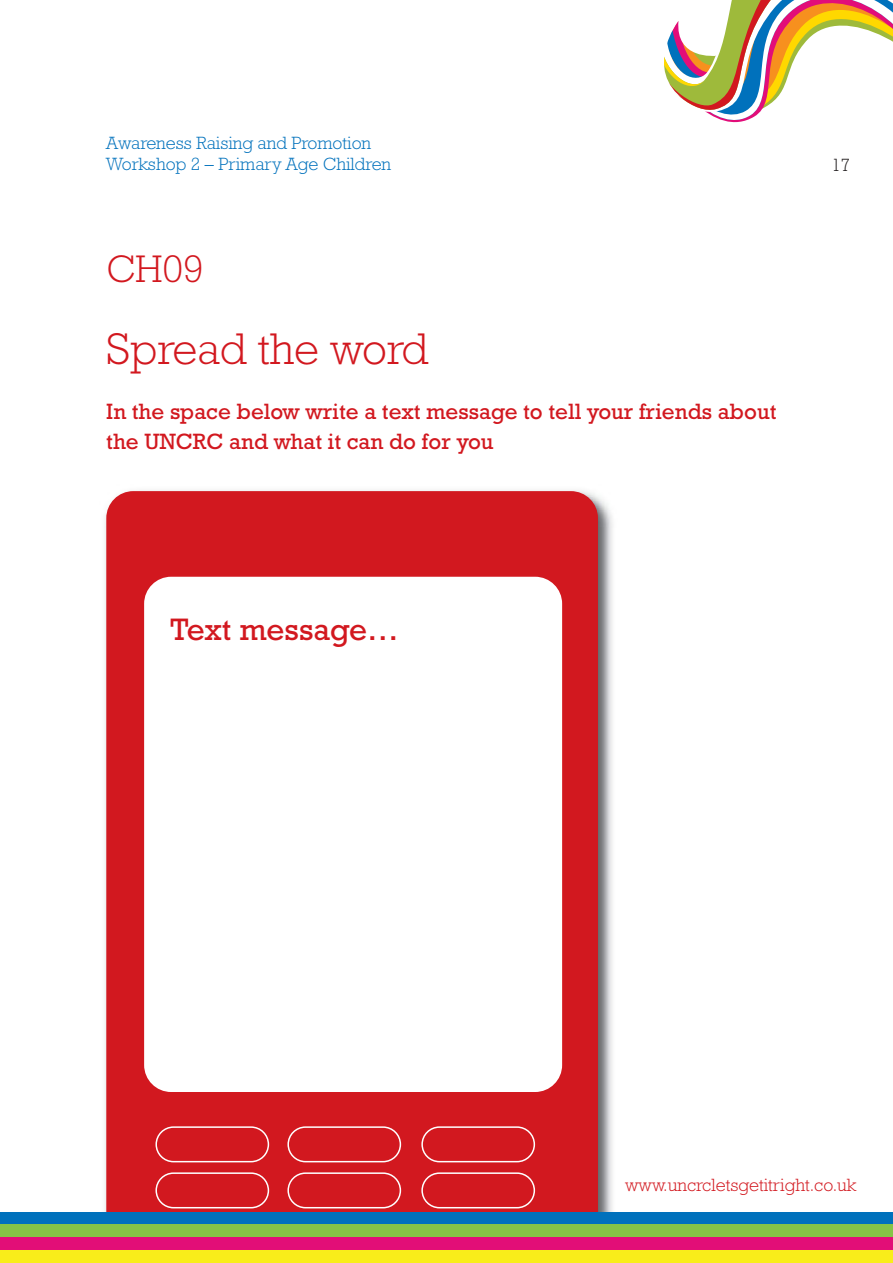
<style>
.page{position:relative;width:893px;height:1263px;background:#fff}
.page>*{position:absolute;margin:0;border:0;box-sizing:border-box;transform-origin:0 0}
.t1{font:300 45px "Rockwell";color:#d2181f}
.t2{font:300 39px "Rockwell";color:#d2181f}
.t3{font:31.5px "Rockwell";color:#d2181f}
.t4{font:22.5px/30px "Rockwell";color:#d2181f}
.t5{font:300 18px/21.6px "Rockwell";color:#0071bc}
.t6{font:300 18px "Rockwell";color:#d2181f}
.t7{font:300 18px "Rockwell";color:#231f20}
</style>
<div class="page">
<img style="left:104px;top:490px;width:509px;height:722px">
<div style="left:106px;top:491px;width:492px;height:721px;background:#d2181f"></div>
<div style="left:144px;top:577px;width:418px;height:515px;background:#fff;border-radius:27px"></div>
<svg style="left:155px;top:1126px;width:114px;height:36px;background:#d52c32"></svg>
<svg style="left:287px;top:1126px;width:114px;height:36px;background:#d52c32"></svg>
<svg style="left:421px;top:1126px;width:114px;height:36px;background:#d52c32"></svg>
<svg style="left:155px;top:1172px;width:114px;height:36px;background:#d52c32"></svg>
<svg style="left:287px;top:1172px;width:114px;height:36px;background:#d52c32"></svg>
<svg style="left:421px;top:1172px;width:114px;height:36px;background:#d52c32"></svg>
<svg style="left:694px;top:0;width:199px;height:123px"></svg>
<svg style="left:664px;top:0;width:52px;height:106px"></svg>
<div style="left:0;top:1212px;width:893px;height:12px;background:#0071bc"></div>
<div style="left:0;top:1224px;width:893px;height:13px;background:#85c446"></div>
<div style="left:0;top:1237px;width:893px;height:13px;background:#e20e77"></div>
<div style="left:0;top:1250px;width:893px;height:13px;background:#f9ed1a"></div>
<p class="t5" style="left:106px;top:134px;width:286px">Awareness Raising and Promotion<br>Workshop 2 – Primary Age Children</p>
<h2 class="t2" style="left:106px;top:255px;width:99px">CH09</h2>
<h1 class="t1" style="left:106px;top:333px;width:324px">Spread the word</h1>
<p class="t4" style="left:106px;top:399px;width:672px">In the space below write a text message to tell your friends about the UNCRC and what it can do for you</p>
<p class="t7" style="left:831px;top:159px;width:21px">17</p>
<h3 class="t3" style="left:170px;top:618px;width:230px">Text message…</h3>
<p class="t6" style="left:625px;top:1179px;width:233px">www.uncrcletsgetitright.co.uk</p>
</div>
